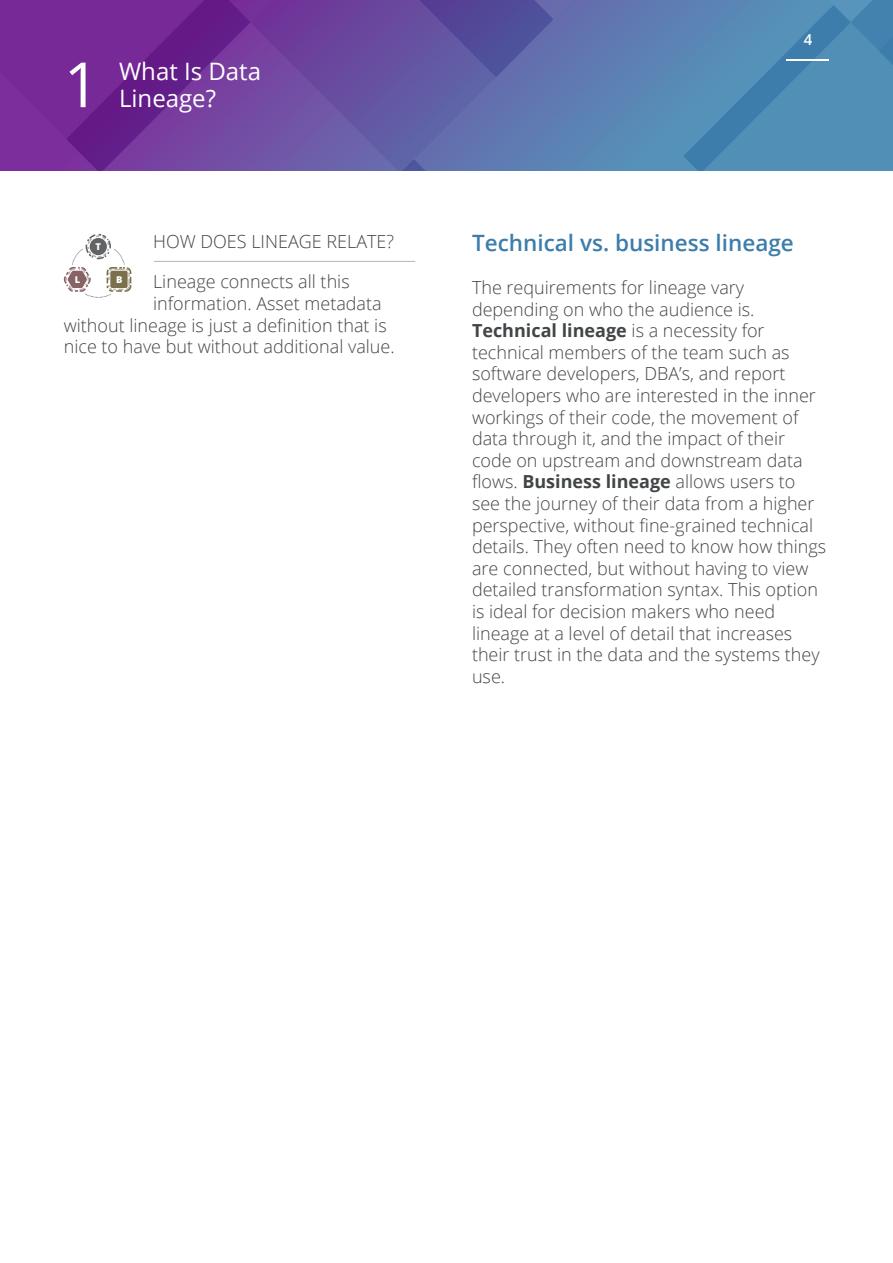
<style>
.page{position:relative;width:893px;height:1263px;background:#fff}
.page>*{position:absolute;margin:0;border:0;box-sizing:border-box;transform-origin:0 0}
.t1{font:62.25px "Open Sans";color:#fff}
.t2{font:24px "Open Sans";color:#fff}
.t3{font:600 22.5px "Open Sans";color:#3d7dab}
.t4{font:300 18px/21.6px "Open Sans";color:#424547}
.t5{font:600 15px "Open Sans";color:#fff}
.t6{font:800 9.45px "Open Sans";color:#fff}
.s1{font-weight:700}
</style>
<div class="page">
<img style="left:0;top:0;width:893px;height:170px">
<svg style="left:64px;top:234px;width:67px;height:64px"></svg>
<hr style="left:154px;top:261px;width:261px;height:1px;background:#b4b5b6">
<hr style="left:787px;top:59px;width:42px;height:2px;background:#fff">
<p class="t1" style="left:64px;top:42px;width:37px">1</p>
<p class="t2" style="left:119px;top:55px;width:144px">What Is Data</p>
<p class="t2" style="left:119px;top:82px;width:98px">Lineage?</p>
<p class="t4" style="left:153px;top:230px;width:243px">HOW DOES LINEAGE RELATE?</p>
<p class="t4" style="left:153px;top:271px;width:198px">Lineage connects all this</p>
<p class="t4" style="left:153px;top:292px;width:230px">information. Asset metadata</p>
<p class="t4" style="left:64px;top:314px;width:324px">without lineage is just a definition that is</p>
<p class="t4" style="left:64px;top:335px;width:332px">nice to have but without additional value.</p>
<p class="t6" style="left:95px;top:239px;width:7px">T</p>
<p class="t6" style="left:75px;top:272px;width:7px">L</p>
<p class="t6" style="left:116px;top:272px;width:8px">B</p>
<p class="t5" style="left:804px;top:30px;width:10px">4</p>
<p class="t3" style="left:472px;top:227px;width:323px">Technical vs. business lineage</p>
<p class="t4" style="left:472px;top:276px;width:356px">The requirements for lineage vary depending on who the audience is.<br><span class="s1">Technical lineage</span> is a necessity for technical members of the team such as software developers, DBA’s, and report developers who are interested in the inner workings of their code, the movement of data through it, and the impact of their code on upstream and downstream data flows. <span class="s1">Business lineage</span> allows users to see the journey of their data from a higher perspective, without fine-grained technical details. They often need to know how things are connected, but without having to view detailed transformation syntax. This option is ideal for decision makers who need lineage at a level of detail that increases their trust in the data and the systems they use.</p>
</div>
